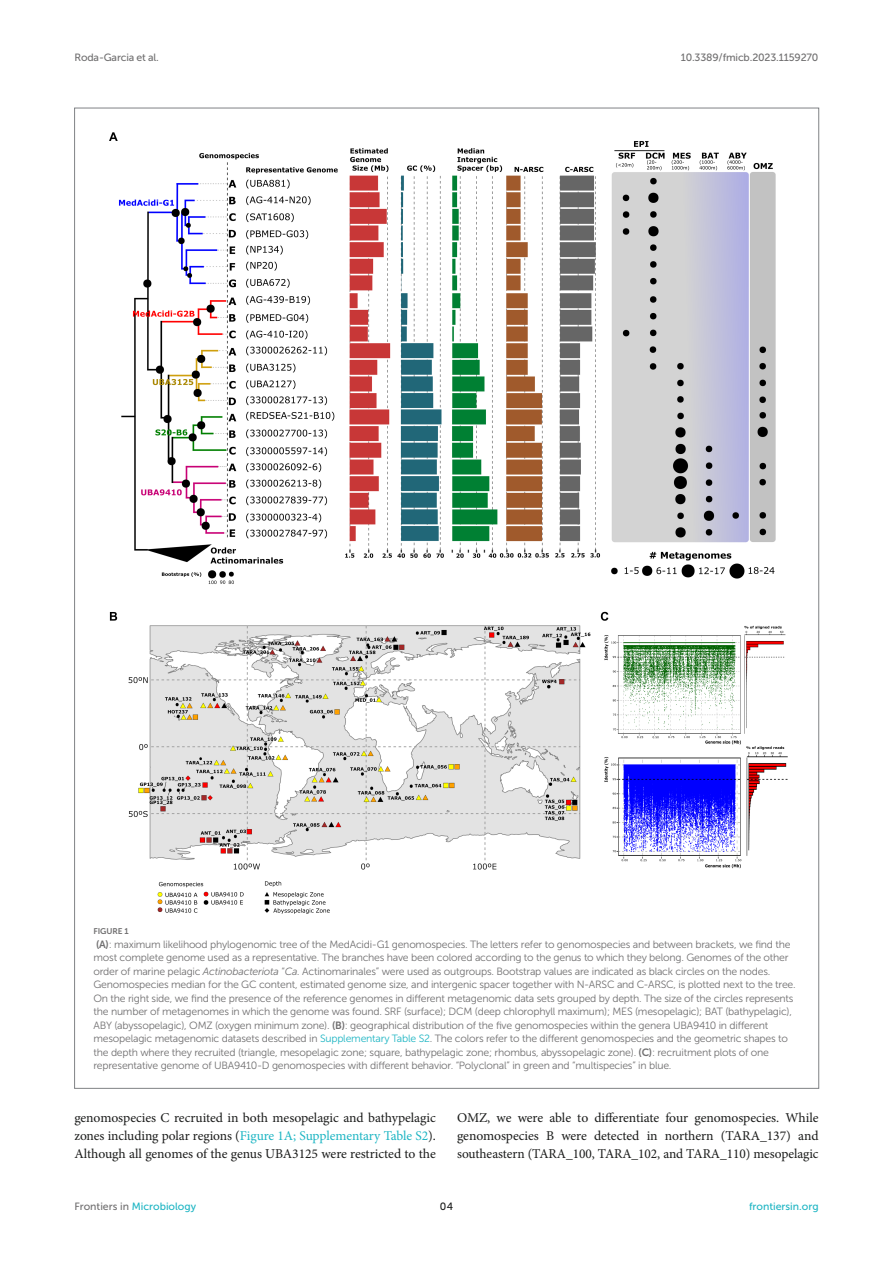
<style>
.page{position:relative;width:893px;height:1263px;background:#fff}
.page>*{position:absolute;margin:0;border:0;box-sizing:border-box;transform-origin:0 0}
.TEXT{font:13.5px/18px "Minion Pro";letter-spacing:-.005em;color:#1b1c1b;text-align:justify}
.FIG_LEG{font:10.5px/13.5px "Museo Sans 300";letter-spacing:-.02em;color:#706f70}
.t1{font:10.5px "Museo Sans 500";letter-spacing:-.015em;color:#706f70}
.t2{font:10.5px "Museo Sans 500";color:#1db5c3}
.t3{font:10.5px "Museo Sans 500";color:#1b1c1b}
.FIG_HD{font:8.25px "Museo Sans 700";letter-spacing:-.01em;color:#706f70}
.s1{font-family:"Museo Sans 700"}
.s2{font-style:italic}
.s3{color:#1db5c3}
.s4{color:#706f70}
</style>
<div class="page">
<img style="left:109px;top:132px;width:679px;height:782px">
<p class="t1" style="left:74px;top:51px;width:86px">Roda-Garcia et al.</p>
<p class="t1" style="left:681px;top:51px;width:139px">10.3389/fmicb.2023.1159270</p>
<p class="FIG_HD" style="left:94px;top:927px;width:37px">FIGURE 1</p>
<p class="FIG_LEG" style="left:94px;top:937px;width:704px"><span class="s1">(A)</span>: maximum likelihood phylogenomic tree of the MedAcidi-G1 genomospecies. The letters refer to genomospecies and between brackets, we find the most complete genome used as a representative. The branches have been colored according to the genus to which they belong. Genomes of the other order of marine pelagic <span class="s2">Actinobacteriota</span> “<span class="s2">Ca.</span> Actinomarinales” were used as outgroups. Bootstrap values are indicated as black circles on the nodes.<br>Genomospecies median for the GC content, estimated genome size, and intergenic spacer together with N-ARSC and C-ARSC, is plotted next to the tree.<br>On the right side, we find the presence of the reference genomes in different metagenomic data sets grouped by depth. The size of the circles represents the number of metagenomes in which the genome was found. SRF (surface); DCM (deep chlorophyll maximum); MES (mesopelagic); BAT (bathypelagic), ABY (abyssopelagic), OMZ (oxygen minimum zone). <span class="s1">(B)</span>: geographical distribution of the five genomospecies within the genera UBA9410 in different mesopelagic metagenomic datasets described in <span class="s3">Supplementary Table S2</span>. The colors refer to the different genomospecies and the geometric shapes to the depth where they recruited (triangle, mesopelagic zone; square, bathypelagic zone; rhombus, abyssopelagic zone). <span class="s1">(C)</span>: recruitment plots of one representative genome of UBA9410-D genomospecies with different behavior. “Polyclonal” in green and “multispecies” in blue.</p>
<p class="TEXT" style="left:74px;top:1109px;width:363px">genomospecies C recruited in both mesopelagic and bathypelagic zones including polar regions (<span class="s3">Figure 1A; Supplementary Table S2</span>).<br>Although all genomes of the genus UBA3125 were restricted to the</p>
<p class="TEXT" style="left:457px;top:1109px;width:363px">OMZ, we were able to differentiate four genomospecies. While genomospecies B were detected in northern (TARA_137) and southeastern (TARA_100, TARA_102, and TARA_110) mesopelagic</p>
<p class="t2" style="left:74px;top:1200px;width:123px"><span class="s4">Frontiers in</span> Microbiology</p>
<p class="t3" style="left:440px;top:1200px;width:15px">04</p>
<p class="t2" style="left:749px;top:1200px;width:71px">frontiersin.org</p>
</div>
